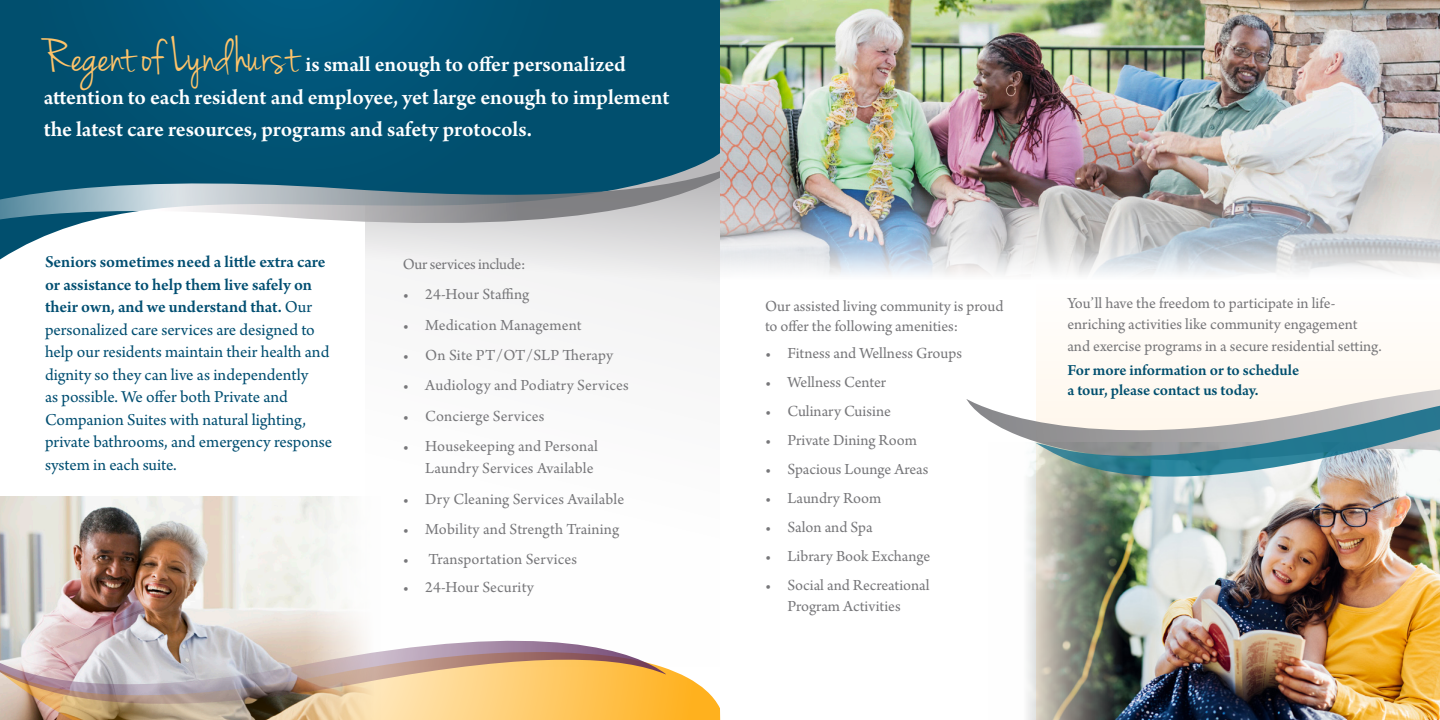
<style>
.page{position:relative;width:1440px;height:720px;background:#fff}
.page>*{position:absolute;margin:0;border:0;box-sizing:border-box;transform-origin:0 0}
.t1{font:50px "Jenna Sue Pro";color:#ffc46a}
.t2{font:600 22.5px/32.5px "Arno Pro";letter-spacing:-.005em;color:#fff}
.t3{font:17.5px/22.5px "Arno Pro";color:#004e71}
.t4{font:16.25px/21.2px "Arno Pro";color:#77777a}
.t5{font:600 16.25px/20px "Arno Pro";color:#014f6e}
.t6{font:16.25px "Arno Pro";letter-spacing:-.02em;color:#77777a}
.s1{font-weight:600}
</style>
<div class="page">
<img style="left:1027px;top:648px;width:413px;height:72px">
<svg style="left:0;top:0;width:720px;height:153px;background:#015272"></svg>
<svg style="left:0;top:153px;width:720px;height:156px"></svg>
<img style="left:966px;top:399px;width:474px;height:249px">
<svg style="left:1036px;top:361px;width:404px;height:152px"></svg>
<img style="left:0;top:497px;width:352px;height:119px">
<svg style="left:666px;top:668px;width:55px;height:52px;fill:#ffb426"></svg>
<img style="left:0;top:616px;width:666px;height:104px">
<img style="left:720px;top:0;width:720px;height:275px">
<p class="t1" style="left:44px;top:28px;width:256px">Regent of Lyndhurst</p>
<p class="t2" style="left:44px;top:49px;width:627px;text-indent:262px">is small enough to offer personalized attention to each resident and employee, yet large enough to implement the latest care resources, programs and safety protocols.</p>
<p class="t3" style="left:45px;top:252px;width:289px"><span class="s1">Seniors sometimes need a little extra care or assistance to help them live safely on their own, and we understand that.</span> Our personalized care services are designed to help our residents maintain their health and dignity so they can live as independently<br>as possible. We offer both Private and Companion Suites with natural lighting, private bathrooms, and emergency response system in each suite.</p>
<p class="t6" style="left:403px;top:255px;width:124px">Our services include:</p>
<p class="t4" style="left:403px;top:285px;width:128px">• 24-Hour Staffing</p>
<p class="t4" style="left:403px;top:315px;width:180px">• Medication Management</p>
<p class="t4" style="left:403px;top:345px;width:212px">• On Site PT/OT/SLP Therapy</p>
<p class="t4" style="left:403px;top:376px;width:227px">• Audiology and Podiatry Services</p>
<p class="t4" style="left:403px;top:406px;width:143px">• Concierge Services</p>
<p class="t4" style="left:403px;top:436px;width:197px;line-height:22.5px;text-align:right">• Housekeeping and Personal<br>Laundry Services Available</p>
<p class="t4" style="left:403px;top:489px;width:223px">• Dry Cleaning Services Available</p>
<p class="t4" style="left:403px;top:519px;width:218px">• Mobility and Strength Training</p>
<p class="t4" style="left:403px;top:550px;width:176px">• Transportation Services</p>
<p class="t4" style="left:403px;top:578px;width:133px">• 24-Hour Security</p>
<p class="t4" style="left:765px;top:297px;width:240px;line-height:20px">Our assisted living community is proud to offer the following amenities:</p>
<p class="t4" style="left:765px;top:343px;width:199px">• Fitness and Wellness Groups</p>
<p class="t4" style="left:765px;top:372px;width:123px">• Wellness Center</p>
<p class="t4" style="left:765px;top:401px;width:127px">• Culinary Cuisine</p>
<p class="t4" style="left:765px;top:430px;width:154px">• Private Dining Room</p>
<p class="t4" style="left:765px;top:459px;width:165px">• Spacious Lounge Areas</p>
<p class="t4" style="left:765px;top:488px;width:118px">• Laundry Room</p>
<p class="t4" style="left:765px;top:517px;width:109px">• Salon and Spa</p>
<p class="t4" style="left:765px;top:546px;width:167px">• Library Book Exchange</p>
<p class="t4" style="left:765px;top:575px;width:166px;text-align:center">• Social and Recreational<br>Program Activities</p>
<p class="t4" style="left:1067px;top:294px;width:316px">You’ll have the freedom to participate in life&shy;enriching activities like community engagement and exercise programs in a secure residential setting.</p>
<p class="t5" style="left:1067px;top:361px;width:233px">For more information or to schedule a tour, please contact us today.</p>
</div>
